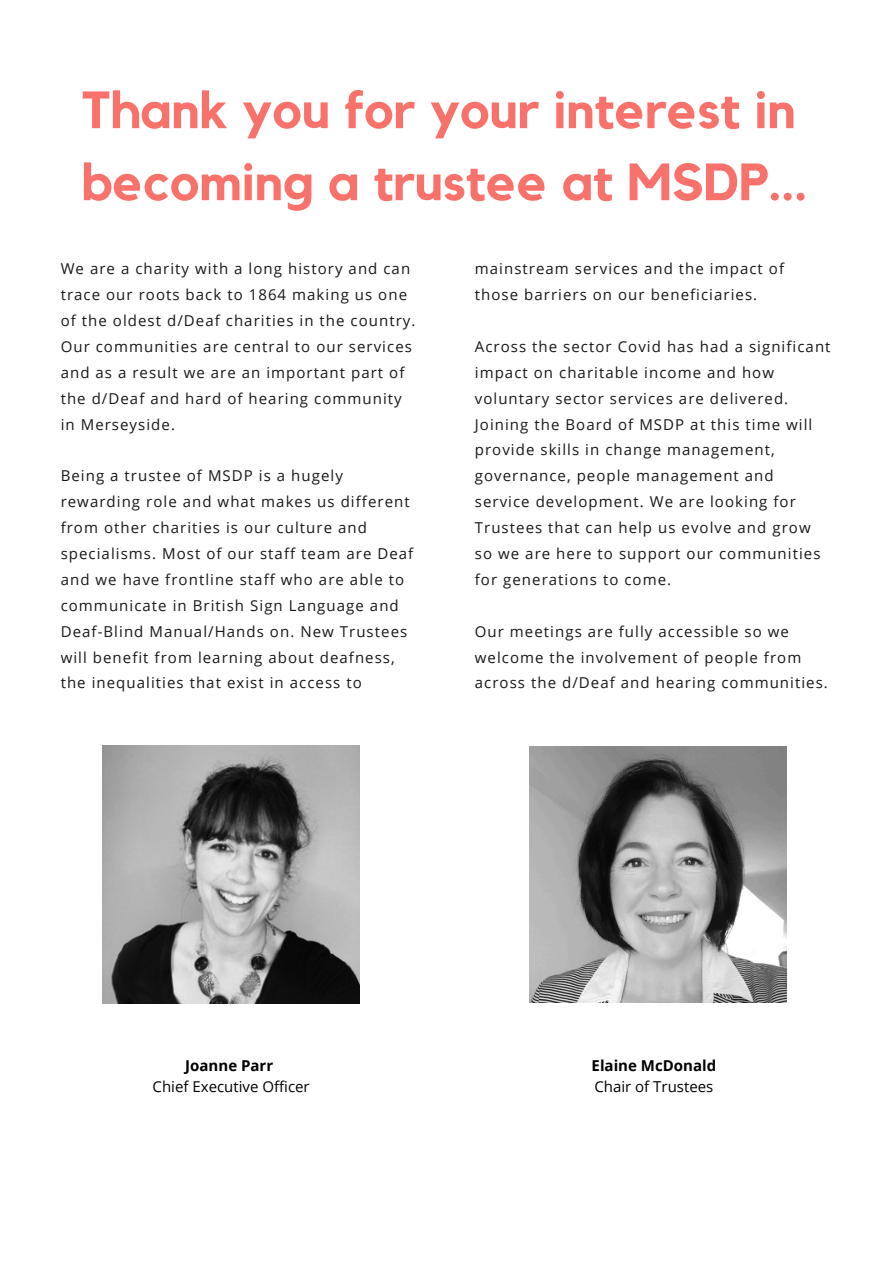
<style>
.page{position:relative;width:894px;height:1264px;background:#fff}
.page>*{position:absolute;margin:0;border:0;box-sizing:border-box;transform-origin:0 0}
.t1{font:700 51.75px/72px "Kollektif";color:#f8716b}
.t2{font:15px/25.8px "Open Sans";letter-spacing:.07em;color:#181818}
.t3{font:15px "Open Sans";color:#000}
.t4{font:700 15px "Open Sans";color:#000}
</style>
<div class="page">
<img style="left:102px;top:745px;width:258px;height:258px">
<img style="left:529px;top:746px;width:257px;height:256px">
<p class="t1" style="left:81px;top:76px;width:726px">Thank you for your interest in becoming a trustee at MSDP...</p>
<p class="t2" style="left:61px;top:255px;width:356px">We are a charity with a long history and can trace our roots back to 1864 making us one of the oldest d/Deaf charities in the country.<br>Our communities are central to our services and as a result we are an important part of the d/Deaf and hard of hearing community in Merseyside.</p>
<p class="t2" style="left:61px;top:462px;width:354px">Being a trustee of MSDP is a hugely rewarding role and what makes us different from other charities is our culture and specialisms. Most of our staff team are Deaf and we have frontline staff who are able to communicate in British Sign Language and Deaf-Blind Manual/Hands on. New Trustees will benefit from learning about deafness, the inequalities that exist in access to</p>
<p class="t2" style="left:474px;top:255px;width:310px">mainstream services and the impact of those barriers on our beneficiaries.</p>
<p class="t2" style="left:474px;top:333px;width:357px">Across the sector Covid has had a significant impact on charitable income and how voluntary sector services are delivered.<br>Joining the Board of MSDP at this time will provide skills in change management, governance, people management and service development. We are looking for Trustees that can help us evolve and grow so we are here to support our communities for generations to come.</p>
<p class="t2" style="left:474px;top:618px;width:354px">Our meetings are fully accessible so we welcome the involvement of people from across the d/Deaf and hearing communities.</p>
<p class="t4" style="left:185px;top:1055px;width:89px">Joanne Parr</p>
<p class="t3" style="left:153px;top:1075px;width:158px">Chief Executive Officer</p>
<p class="t4" style="left:591px;top:1055px;width:126px">Elaine McDonald</p>
<p class="t3" style="left:594px;top:1075px;width:120px">Chair of Trustees</p>
</div>
